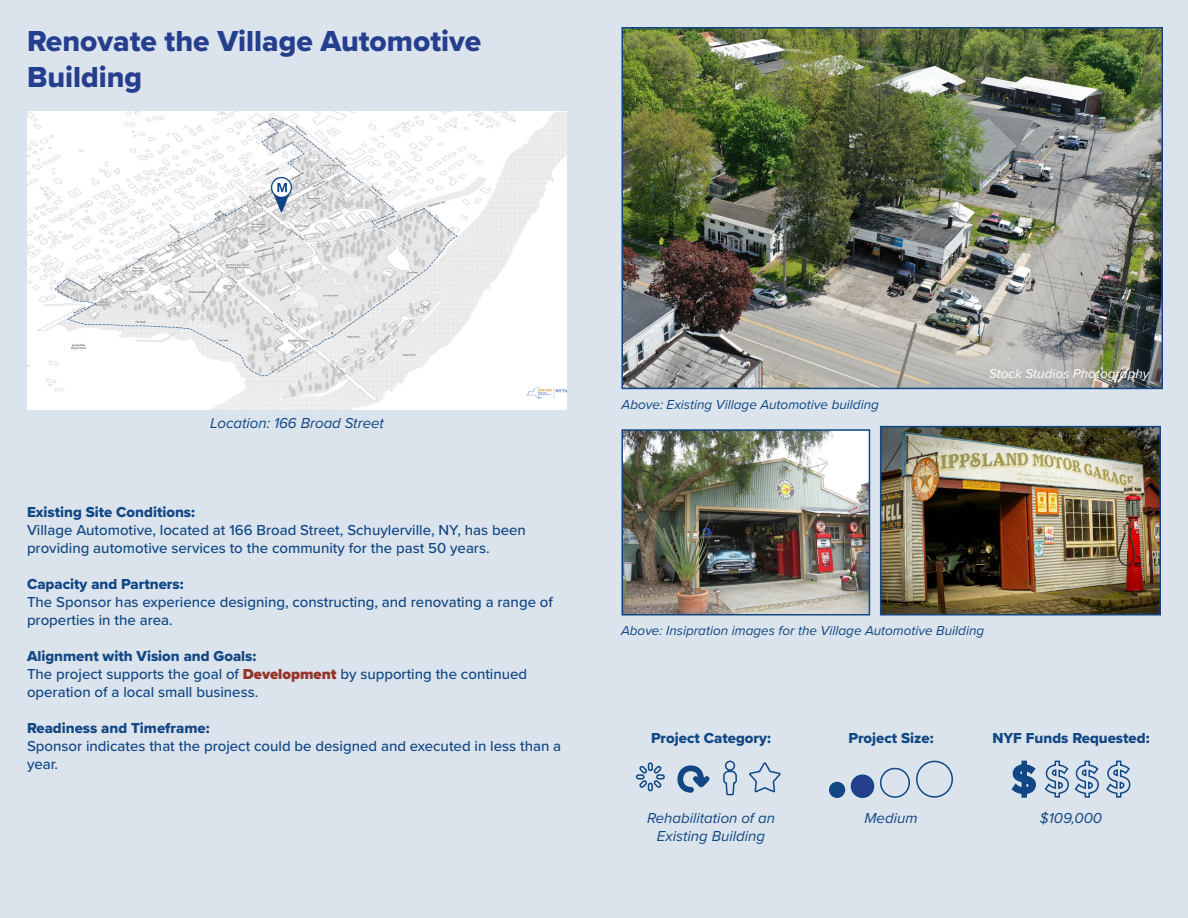
<style>
.page{position:relative;width:1188px;height:918px;background:#dbe3ec}
.page>*{position:absolute;margin:0;border:0;box-sizing:border-box;transform-origin:0 0}
.t1{font:30px/36px "Proxima Nova Extrabld";color:#253f8e}
.t2{font:500 15px/18px "Proxima Nova";color:#114784}
.t3{font:15px "Proxima Nova Extrabld";color:#114784}
.t4{font:italic 15px/18px "Proxima Nova";color:#104784;text-align:center}
.t5{font:15px "Proxima Nova Extrabld";color:#104784}
.t6{font:italic 13.5px "Proxima Nova";color:#114784}
.t7{font:italic 13.5px "Proxima Nova";color:#fff}
.s1{font-weight:900;color:#95342a}
</style>
<div class="page">
<svg style="left:635px;top:762px;width:30px;height:30px"></svg>
<svg style="left:749px;top:762px;width:32px;height:31px"></svg>
<svg style="left:677px;top:765px;width:33px;height:28px"></svg>
<svg style="left:723px;top:760px;width:14px;height:36px"></svg>
<svg style="left:1011px;top:760px;width:25px;height:38px"></svg>
<div style="left:830px;top:783px;width:14px;height:14px;background:#104784;border-radius:50%"></div>
<div style="left:829px;top:782px;width:16px;height:16px;border:2px solid #104784;border-radius:50%"></div>
<div style="left:880px;top:768px;width:30px;height:30px;border:2px solid #104784;border-radius:50%"></div>
<div style="left:916px;top:761px;width:37px;height:37px;border:2px solid #104784;border-radius:50%"></div>
<img style="left:27px;top:111px;width:540px;height:298px">
<div style="left:852px;top:775px;width:22px;height:22px;background:#253f8e;border-radius:50%"></div>
<div style="left:851px;top:774px;width:23px;height:24px;border:2px solid #104784;border-radius:50%"></div>
<img style="left:624px;top:432px;width:243px;height:181px">
<div style="left:621px;top:429px;width:249px;height:187px;border:2px solid #104784"></div>
<img style="left:883px;top:429px;width:275px;height:184px">
<div style="left:880px;top:426px;width:281px;height:190px;border:2px solid #104784"></div>
<svg style="left:1044px;top:760px;width:87px;height:38px"></svg>
<img style="left:624px;top:30px;width:536px;height:356px">
<div style="left:621px;top:27px;width:542px;height:362px;border:2px solid #114784"></div>
<p class="t1" style="left:27px;top:22px;width:456px">Renovate the Village Automotive<br>Building</p>
<p class="t4" style="left:210px;top:413px;width:175px">Location: 166 Broad Street</p>
<p class="t3" style="left:27px;top:501px;width:170px">Existing Site Conditions:</p>
<p class="t2" style="left:27px;top:521px;width:500px">Village Automotive, located at 166 Broad Street, Schuylerville, NY, has been providing automotive services to the community for the past 50 years.</p>
<p class="t3" style="left:27px;top:573px;width:158px">Capacity and Partners:</p>
<p class="t2" style="left:27px;top:593px;width:527px">The Sponsor has experience designing, constructing, and renovating a range of properties in the area.</p>
<p class="t3" style="left:27px;top:645px;width:231px">Alignment with Vision and Goals:</p>
<p class="t2" style="left:27px;top:665px;width:502px">The project supports the goal of <span class="s1">Development</span> by supporting the continued operation of a local small business.</p>
<p class="t3" style="left:27px;top:717px;width:184px">Readiness and Timeframe:</p>
<p class="t2" style="left:27px;top:737px;width:536px">Sponsor indicates that the project could be designed and executed in less than a year.</p>
<p class="t6" style="left:621px;top:395px;width:259px">Above: Existing Village Automotive building</p>
<p class="t7" style="left:989px;top:364px;width:162px">Stock Studios Photography</p>
<p class="t6" style="left:621px;top:621px;width:365px">Above: Insipration images for the Village Automotive Building</p>
<p class="t5" style="left:651px;top:727px;width:121px">Project Category:</p>
<p class="t5" style="left:848px;top:727px;width:87px">Project Size:</p>
<p class="t5" style="left:992px;top:727px;width:159px">NYF Funds Requested:</p>
<p class="t4" style="left:647px;top:808px;width:129px">Rehabilitation of an<br>Existing Building</p>
<p class="t4" style="left:865px;top:808px;width:54px">Medium</p>
<p class="t4" style="left:1040px;top:808px;width:64px">$109,000</p>
</div>
